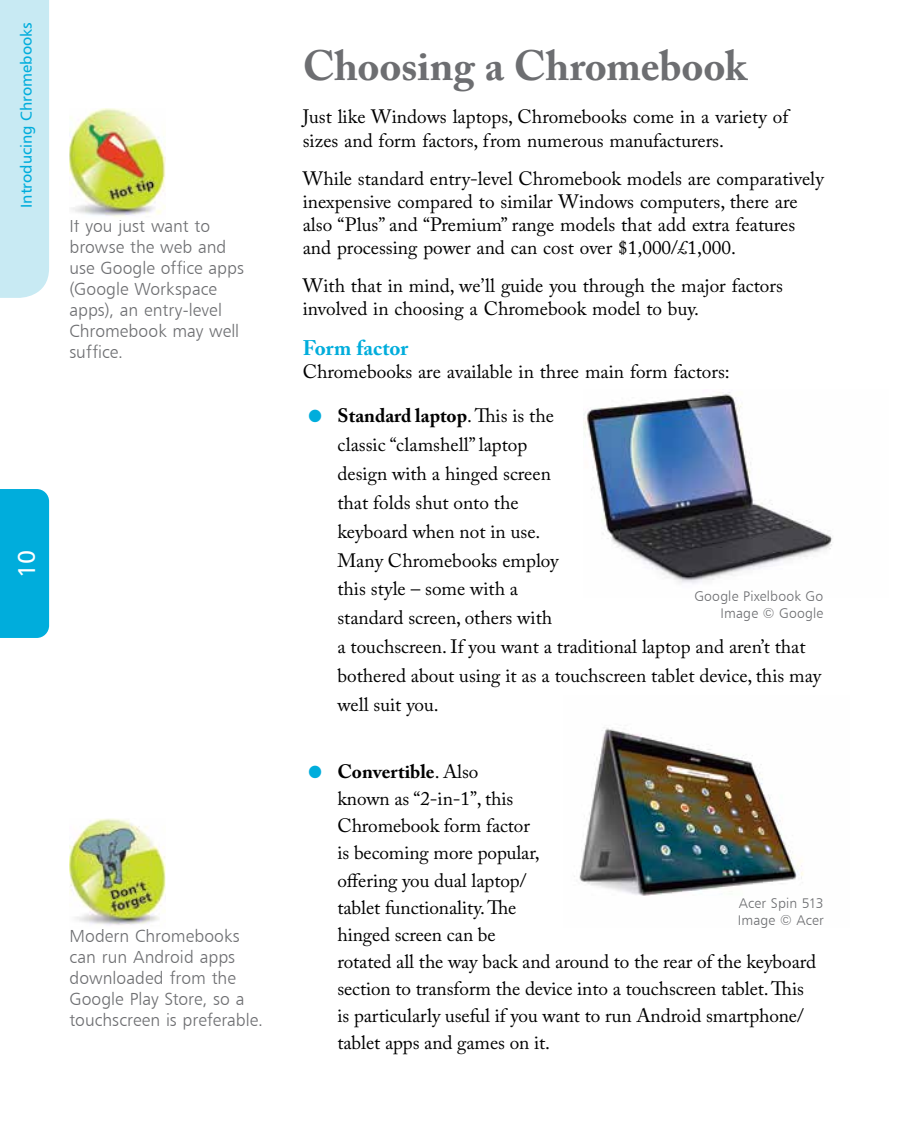
<style>
.page{position:relative;width:923px;height:1127px;background:#fff}
.page>*{position:absolute;margin:0;border:0;box-sizing:border-box;transform-origin:0 0}
.t1{font:700 42px "Adobe Caslon Pro";letter-spacing:-.005em;color:#6d6e71}
.t2{font:24.5px "Humanist 777 BT Roman B";color:#fff}
.t3{font:700 21px "Adobe Caslon Pro";color:#00addc}
.t4{font:19.25px/28.9px "Adobe Caslon Pro";color:#000}
.t5{font:17.5px/21px "Humanist 777 BT Light B";letter-spacing:.005em;color:#6d6e71}
.t6{font:15.75px "Humanist 777 BT Roman B";color:#00addc}
.t7{font:14px/16.8px "Humanist 777 BT Light B";letter-spacing:.01em;color:#6d6e71;text-align:right}
.s1{font-family:"Humanist 777 BT Roman B";font-size:42px;color:#00addc}
.s2{font-weight:700}
</style>
<div class="page">
<div style="left:0;top:489px;width:49px;height:148px;background:#00addc"></div>
<div style="left:0;top:0;width:49px;height:298px;background:#c8eaf3"></div>
<img style="left:583px;top:392px;width:249px;height:192px">
<img style="left:574px;top:727px;width:230px;height:169px">
<img style="left:70px;top:108px;width:96px;height:109px">
<img style="left:69px;top:818px;width:97px;height:108px">
<p class="t6" style="left:17px;top:208px;width:187px;rotate:-90deg">Introducing Chromebooks</p>
<p class="t5" style="left:69px;top:215px;width:176px">If you just want to browse the web and use Google office apps (Google Workspace apps), an entry-level<br>Chromebook may well suffice.</p>
<p class="t2" style="left:12px;top:577px;width:30px;rotate:-90deg">10</p>
<p class="t5" style="left:69px;top:924px;width:195px">Modern Chromebooks can run Android apps downloaded from the<br>Google Play Store, so a touchscreen is preferable.</p>
<h1 class="t1" style="left:303px;top:41px;width:445px">Choosing a Chromebook</h1>
<p class="t4" style="left:303px;top:105px;width:487px;line-height:23.1px">Just like Windows laptops, Chromebooks come in a variety of sizes and form factors, from numerous manufacturers.</p>
<p class="t4" style="left:303px;top:166px;width:522px;line-height:23.1px">While standard entry-level Chromebook models are comparatively inexpensive compared to similar Windows computers, there are also “Plus” and “Premium” range models that add extra features and processing power and can cost over $1,000/£1,000.</p>
<p class="t4" style="left:303px;top:273px;width:481px;line-height:23.1px">With that in mind, we’ll guide you through the major factors involved in choosing a Chromebook model to buy.</p>
<p class="t3" style="left:303px;top:335px;width:107px">Form factor</p>
<p class="t4" style="left:303px;top:357px;width:428px">Chromebooks are available in three main form factors:</p>
<p class="t4" style="left:337px;top:401px;width:485px;text-indent:-35px"><span class="s1">•</span> <span class="s2">Standard laptop</span>. This is the<br>classic “clamshell” laptop<br>design with a hinged screen<br>that folds shut onto the<br>keyboard when not in use.<br>Many Chromebooks employ<br>this style – some with a<br>standard screen, others with<br>a touchscreen. If you want a traditional laptop and aren’t that bothered about using it as a touchscreen tablet device, this may well suit you.</p>
<p class="t7" style="left:694px;top:587px;width:130px">Google Pixelbook Go<br>Image © Google</p>
<p class="t4" style="left:337px;top:757px;width:480px;line-height:27.1px;text-indent:-35px"><span class="s1">•</span> <span class="s2">Convertible</span>. Also<br>known as “2-in‑1”, this<br>Chromebook form factor<br>is becoming more popular,<br>offering you dual laptop/<br>tablet functionality. The<br>hinged screen can be<br>rotated all the way back and around to the rear of the keyboard section to transform the device into a touchscreen tablet. This is particularly useful if you want to run Android smartphone/ tablet apps and games on it.</p>
<p class="t7" style="left:738px;top:894px;width:87px;text-align:left">Acer Spin 513<br>Image © Acer</p>
</div>
